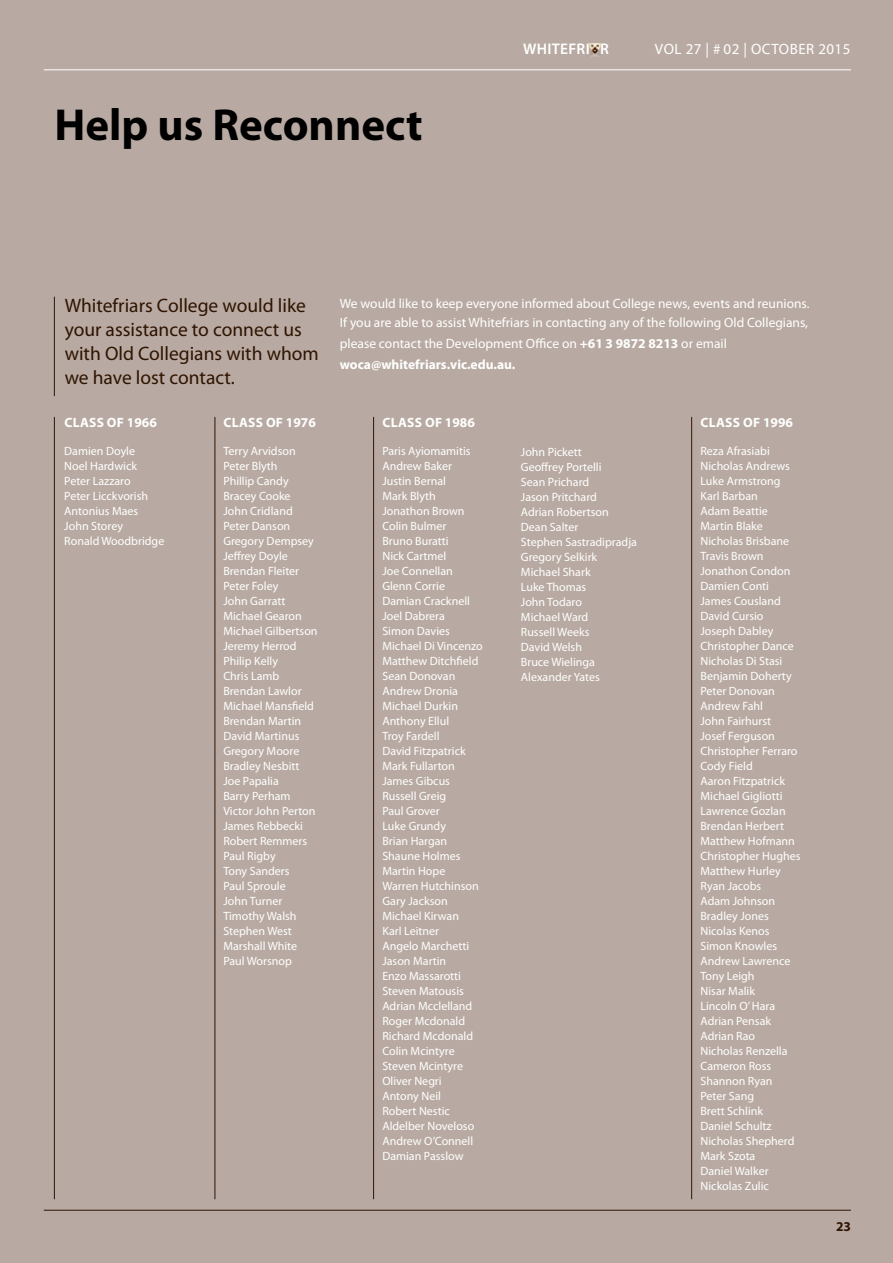
<style>
.page{position:relative;width:893px;height:1263px;background:#b8aaa2}
.page>*{position:absolute;margin:0;border:0;box-sizing:border-box;transform-origin:0 0}
.t1{font:700 45px "Myriad Pro";color:#000}
.t2{font:19.5px/24px "Myriad Pro";color:#2f1401}
.t3{font:600 15.45px "Myriad Pro";letter-spacing:.02em;color:#fff}
.t4{font:15px "Myriad Pro";letter-spacing:.03em;color:#fff}
.t5{font:13.5px/19.5px "Myriad Pro";color:#fff}
.t6{font:700 13.5px "Myriad Pro";letter-spacing:.01em;color:#fff}
.t7{font:700 13.5px "Myriad Pro";color:#2f1401}
.t8{font:12px/15px "Myriad Pro";color:#fff}
.s1{font-weight:700}
</style>
<div class="page">
<hr style="left:44px;top:69px;width:807px;height:1px;background:#fff">
<svg style="left:590px;top:44px;width:10px;height:12px"></svg>
<hr style="left:44px;top:1210px;width:807px;height:1px;background:#2f1401">
<hr style="left:54px;top:417px;width:1px;height:782px;background:#2f1401">
<hr style="left:215px;top:417px;width:1px;height:782px;background:#2f1401">
<hr style="left:373px;top:417px;width:1px;height:782px;background:#2f1401">
<hr style="left:691px;top:417px;width:1px;height:782px;background:#2f1401">
<hr style="left:54px;top:297px;width:1px;height:99px;background:#2f1401">
<h1 class="t1" style="left:55px;top:96px;width:370px">Help us Reconnect</h1>
<p class="t3" style="left:523px;top:39px;width:87px">WHITEFRI R</p>
<p class="t4" style="left:655px;top:39px;width:197px">VOL 27 | # 02 | OCTOBER 2015</p>
<h2 class="t2" style="left:65px;top:293px;width:256px">Whitefriars College would like your assistance to connect us with Old Collegians with whom we have lost contact.</h2>
<p class="t5" style="left:340px;top:293px;width:471px">We would like to keep everyone informed about College news, events and reunions.<br>If you are able to assist Whitefriars in contacting any of the following Old Collegians,</p>
<p class="t5" style="left:340px;top:333px;width:388px;line-height:21px">please contact the Development Office on <span class="s1">+61 3 9872 8213</span> or email <span class="s1">woca@whitefriars.vic.edu.au.</span></p>
<p class="t6" style="left:64px;top:414px;width:94px">Class of 1966</p>
<p class="t8" style="left:64px;top:443px;width:102px">Damien Doyle<br>Noel Hardwick<br>Peter Lazzaro<br>Peter Licckvorish<br>Antonius Maes<br>John Storey<br>Ronald Woodbridge</p>
<p class="t6" style="left:223px;top:414px;width:94px">Class of 1976</p>
<p class="t8" style="left:223px;top:443px;width:96px">Terry Arvidson<br>Peter Blyth<br>Phillip Candy<br>Bracey Cooke<br>John Cridland<br>Peter Danson<br>Gregory Dempsey<br>Jeffrey Doyle<br>Brendan Fleiter<br>Peter Foley<br>John Garratt<br>Michael Gearon<br>Michael Gilbertson<br>Jeremy Herrod<br>Philip Kelly<br>Chris Lamb<br>Brendan Lawlor<br>Michael Mansfield<br>Brendan Martin<br>David Martinus<br>Gregory Moore<br>Bradley Nesbitt<br>Joe Papalia<br>Barry Perham<br>Victor John Perton<br>James Rebbecki<br>Robert Remmers<br>Paul Rigby<br>Tony Sanders<br>Paul Sproule<br>John Turner<br>Timothy Walsh<br>Stephen West<br>Marshall White<br>Paul Worsnop</p>
<p class="t6" style="left:382px;top:414px;width:94px">Class of 1986</p>
<p class="t8" style="left:382px;top:443px;width:102px">Paris Ayiomamitis<br>Andrew Baker<br>Justin Bernal<br>Mark Blyth<br>Jonathon Brown<br>Colin Bulmer<br>Bruno Buratti<br>Nick Cartmel<br>Joe Connellan<br>Glenn Corrie<br>Damian Cracknell<br>Joel Dabrera<br>Simon Davies<br>Michael Di Vincenzo<br>Matthew Ditchfield<br>Sean Donovan<br>Andrew Dronia<br>Michael Durkin<br>Anthony Ellul<br>Troy Fardell<br>David Fitzpatrick<br>Mark Fullarton<br>James Gibcus<br>Russell Greig<br>Paul Grover<br>Luke Grundy<br>Brian Hargan<br>Shaune Holmes<br>Martin Hope<br>Warren Hutchinson<br>Gary Jackson<br>Michael Kirwan<br>Karl Leitner<br>Angelo Marchetti<br>Jason Martin<br>Enzo Massarotti<br>Steven Matousis<br>Adrian Mcclelland<br>Roger Mcdonald<br>Richard Mcdonald<br>Colin Mcintyre<br>Steven Mcintyre<br>Oliver Negri<br>Antony Neil<br>Robert Nestic<br>Aldelber Noveloso<br>Andrew O’Connell<br>Damian Passlow</p>
<p class="t8" style="left:521px;top:444px;width:118px">John Pickett<br>Geoffrey Portelli<br>Sean Prichard<br>Jason Pritchard<br>Adrian Robertson<br>Dean Salter<br>Stephen Sastradipradja<br>Gregory Selkirk<br>Michael Shark<br>Luke Thomas<br>John Todaro<br>Michael Ward<br>Russell Weeks<br>David Welsh<br>Bruce Wielinga<br>Alexander Yates</p>
<p class="t6" style="left:701px;top:414px;width:94px">Class of 1996</p>
<p class="t8" style="left:700px;top:443px;width:102px">Reza Afrasiabi<br>Nicholas Andrews<br>Luke Armstrong<br>Karl Barban<br>Adam Beattie<br>Martin Blake<br>Nicholas Brisbane<br>Travis Brown<br>Jonathon Condon<br>Damien Conti<br>James Cousland<br>David Cursio<br>Joseph Dabley<br>Christopher Dance<br>Nicholas Di Stasi<br>Benjamin Doherty<br>Peter Donovan<br>Andrew Fahl<br>John Fairhurst<br>Josef Ferguson<br>Christopher Ferraro<br>Cody Field<br>Aaron Fitzpatrick<br>Michael Gigliotti<br>Lawrence Gozlan<br>Brendan Herbert<br>Matthew Hofmann<br>Christopher Hughes<br>Matthew Hurley<br>Ryan Jacobs<br>Adam Johnson<br>Bradley Jones<br>Nicolas Kenos<br>Simon Knowles<br>Andrew Lawrence<br>Tony Leigh<br>Nisar Malik<br>Lincoln O’ Hara<br>Adrian Pensak<br>Adrian Rao<br>Nicholas Renzella<br>Cameron Ross<br>Shannon Ryan<br>Peter Sang<br>Brett Schlink<br>Daniel Schultz<br>Nicholas Shepherd<br>Mark Szota<br>Daniel Walker<br>Nickolas Zulic</p>
<p class="t7" style="left:836px;top:1217px;width:16px">23</p>
</div>
